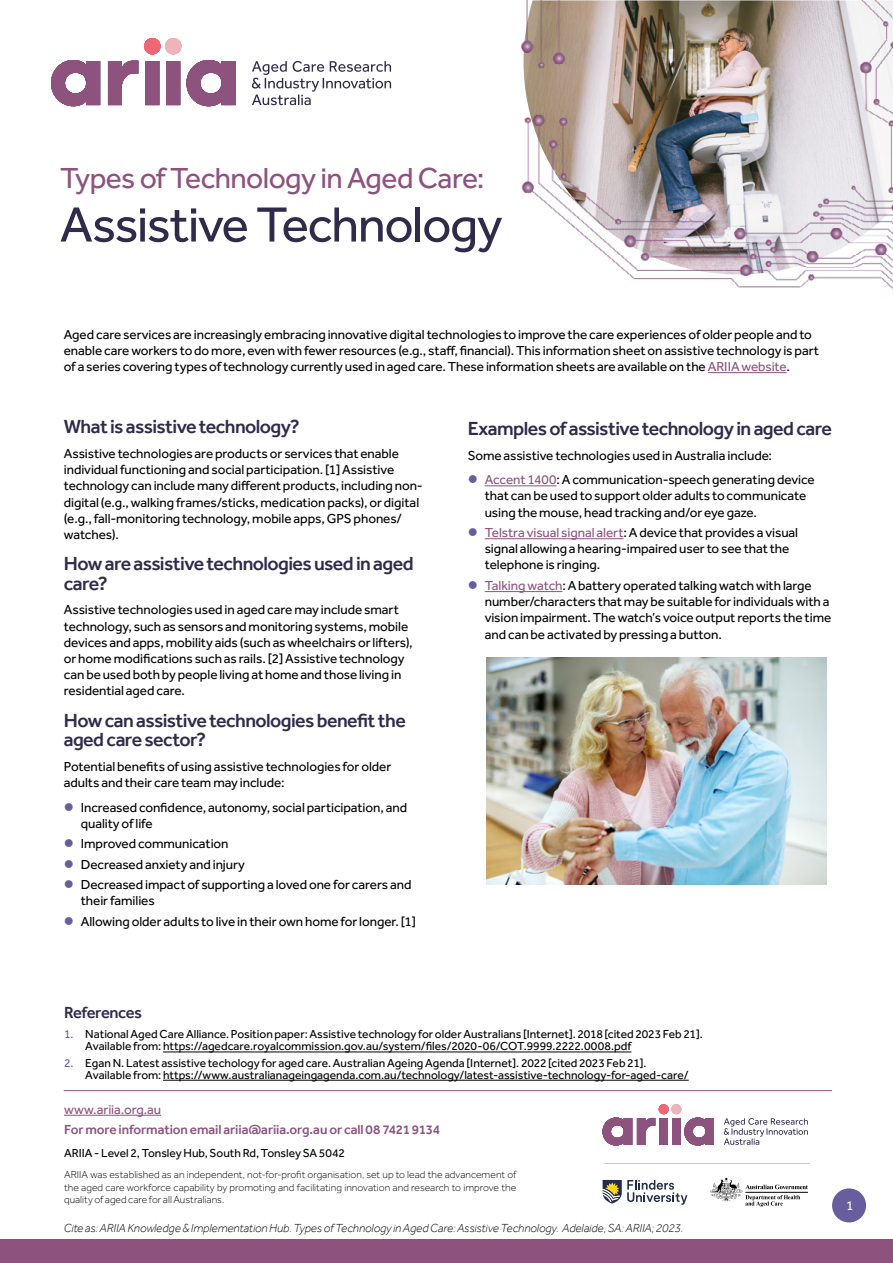
<style>
.page{position:relative;width:893px;height:1263px;background:#fff}
.page>*{position:absolute;margin:0;border:0;box-sizing:border-box;transform-origin:0 0}
.Heading__H2{font:51px "Effra";letter-spacing:-.025em;color:#302a4b}
.Heading__H1{font:30px "Effra";letter-spacing:-.02em;color:#8e527f}
.Heading__H3{font:500 19.5px/19.5px "Effra";letter-spacing:-.03em;color:#302a4b}
.Heading__H3-2{font:500 16.5px "Effra";letter-spacing:-.025em;color:#302a4b}
.Paragraph__P{font:13.5px/16.2px "Effra";letter-spacing:-.005em;color:#000}
.Bullet_List{font:13.5px/16.2px "Effra";letter-spacing:-.005em;color:#000}
.t1{font:500 13.5px "Effra";letter-spacing:-.01em;color:#8d527f}
.Paragraph__P-2{font:13.5px "Effra";letter-spacing:-.005em;color:#8e527f}
.t2{font:13.5px "Effra";color:#fff}
.t3{font:12px/12px "Effra";color:#000}
.t4{font:italic 300 12px "Effra";letter-spacing:-.005em;color:#000}
.t5{font:300 10.5px/12.6px "Effra";letter-spacing:.005em;color:#000;text-align:justify}
.s1{color:#8e527f}
.s2{color:#695e9d}
</style>
<div class="page">
<div style="left:0;top:1239px;width:893px;height:24px;background:#8e527f"></div>
<div style="left:832px;top:1188px;width:34px;height:34px;background:#695e9d;border-radius:50%"></div>
<svg style="left:51px;top:60px;width:49px;height:46px"></svg>
<svg style="left:108px;top:61px;width:30px;height:44px"></svg>
<svg style="left:166px;top:61px;width:14px;height:44px"></svg>
<svg style="left:186px;top:60px;width:49px;height:46px"></svg>
<svg style="left:145px;top:61px;width:14px;height:44px"></svg>
<div style="left:165px;top:38px;width:16px;height:16px;background:#edb4ba;border-radius:50%"></div>
<div style="left:144px;top:38px;width:16px;height:16px;background:#f16674;border-radius:50%"></div>
<svg style="left:252px;top:61px;width:139px;height:44px"></svg>
<hr style="left:708px;top:372px;width:78px;height:1px;background:#8e527f">
<hr style="left:485px;top:486px;width:71px;height:1px;background:#8e527f">
<hr style="left:485px;top:538px;width:138px;height:1px;background:#8e527f">
<hr style="left:485px;top:591px;width:77px;height:1px;background:#8e527f">
<img style="left:521px;top:0;width:372px;height:290px">
<hr style="left:64px;top:1090px;width:768px;height:1px;background:#8e527f">
<hr style="left:64px;top:1115px;width:97px;height:1px;background:#8e527f">
<hr style="left:604px;top:1163px;width:205px;height:1px;background:#edb4ba">
<svg style="left:603px;top:1117px;width:111px;height:28px"></svg>
<div style="left:671px;top:1104px;width:10px;height:10px;background:#edb4ba;border-radius:50%"></div>
<div style="left:659px;top:1104px;width:10px;height:10px;background:#f16674;border-radius:50%"></div>
<svg style="left:724px;top:1118px;width:84px;height:27px"></svg>
<svg style="left:603px;top:1180px;width:84px;height:25px"></svg>
<svg style="left:710px;top:1177px;width:98px;height:30px"></svg>
<hr style="left:163px;top:1052px;width:468px;height:1px;background:#000">
<hr style="left:163px;top:1080px;width:526px;height:1px;background:#000">
<img style="left:486px;top:658px;width:340px;height:227px">
<h1 class="Heading__H1" style="left:60px;top:160px;width:426px">Types of Technology in Aged Care:</h1>
<h2 class="Heading__H2" style="left:60px;top:195px;width:444px">Assistive Technology</h2>
<p class="Paragraph__P" style="left:64px;top:326px;width:757px">Aged care services are increasingly embracing innovative digital technologies to improve the care experiences of older people and to enable care workers to do more, even with fewer resources (e.g., staff, financial). This information sheet on assistive technology is part of a series covering types of technology currently used in aged care. These information sheets are available on the <span class="s1">ARIIA website</span>.</p>
<h3 class="Heading__H3" style="left:64px;top:417px;width:237px">What is assistive technology?</h3>
<p class="Paragraph__P" style="left:64px;top:445px;width:361px">Assistive technologies are products or services that enable individual functioning and social participation. [1] Assistive technology can include many different products, including non&shy;digital (e.g., walking frames/sticks, medication packs), or digital (e.g., fall-monitoring technology, mobile apps, GPS phones/ watches).</p>
<h3 class="Heading__H3" style="left:64px;top:554px;width:351px">How are assistive technologies used in aged care?</h3>
<p class="Paragraph__P" style="left:64px;top:602px;width:350px">Assistive technologies used in aged care may include smart technology, such as sensors and monitoring systems, mobile devices and apps, mobility aids (such as wheelchairs or lifters), or home modifications such as rails. [2] Assistive technology can be used both by people living at home and those living in residential aged care.</p>
<h3 class="Heading__H3" style="left:64px;top:710px;width:344px">How can assistive technologies benefit the aged care sector?</h3>
<p class="Paragraph__P" style="left:64px;top:758px;width:329px">Potential benefits of using assistive technologies for older adults and their care team may include:</p>
<p class="Bullet_List" style="left:81px;top:799px;width:328px">Increased confidence, autonomy, social participation, and quality of life</p>
<p class="Bullet_List" style="left:81px;top:835px;width:149px">Improved communication</p>
<p class="Bullet_List" style="left:81px;top:856px;width:166px">Decreased anxiety and injury</p>
<p class="Bullet_List" style="left:81px;top:876px;width:332px">Decreased impact of supporting a loved one for carers and their families</p>
<p class="Bullet_List" style="left:81px;top:913px;width:337px">Allowing older adults to live in their own home for longer. [1]</p>
<h3 class="Heading__H3" style="left:468px;top:418px;width:366px">Examples of assistive technology in aged care</h3>
<p class="Paragraph__P" style="left:468px;top:447px;width:306px">Some assistive technologies used in Australia include:</p>
<p class="Bullet_List" style="left:485px;top:471px;width:331px"><span class="s1">Accent 1400</span>: A communication-speech generating device that can be used to support older adults to communicate using the mouse, head tracking and/or eye gaze.</p>
<p class="Bullet_List" style="left:485px;top:524px;width:315px"><span class="s1">Telstra visual signal alert</span>: A device that provides a visual signal allowing a hearing-impaired user to see that the telephone is ringing.</p>
<p class="Bullet_List" style="left:485px;top:577px;width:348px"><span class="s1">Talking watch</span>: A battery operated talking watch with large number/characters that may be suitable for individuals with a vision impairment. The watch’s voice output reports the time and can be activated by pressing a button.</p>
<h3 class="Heading__H3-2" style="left:64px;top:1003px;width:79px">References</h3>
<p class="t3" style="left:85px;top:1028px;width:619px;text-indent:-21px"><span class="s2">1.</span> National Aged Care Alliance. Position paper: Assistive technology for older Australians [Internet]. 2018 [cited 2023 Feb 21].<br>Available from: https://agedcare.royalcommission.gov.au/system/files/2020-06/COT.9999.2222.0008.pdf</p>
<p class="t3" style="left:85px;top:1056px;width:605px;text-indent:-21px"><span class="s2">2.</span> Egan N. Latest assistive techology for aged care. Australian Ageing Agenda [Internet]. 2022 [cited 2023 Feb 21].<br>Available from: https://www.australianageingagenda.com.au/technology/latest-assistive-technology-for-aged-care/</p>
<p class="Paragraph__P-2" style="left:64px;top:1101px;width:99px">www.ariia.org.au</p>
<p class="t1" style="left:64px;top:1121px;width:378px">For more information email ariia@ariia.org.au or call 08 7421 9134</p>
<p class="t3" style="left:64px;top:1147px;width:282px">ARIIA - Level 2, Tonsley Hub, South Rd, Tonsley SA 5042</p>
<p class="t5" style="left:64px;top:1168px;width:454px">ARIIA was established as an independent, not-for-profit organisation, set up to lead the advancement of the aged care workforce capability by promoting and facilitating innovation and research to improve the quality of aged care for all Australians.</p>
<p class="t4" style="left:64px;top:1221px;width:621px">Cite as: ARIIA Knowledge &amp; Implementation Hub. Types of Technology in Aged Care: Assistive Technology. Adelaide, SA: ARIIA; 2023.</p>
<p class="t2" style="left:846px;top:1198px;width:9px">1</p>
</div>
